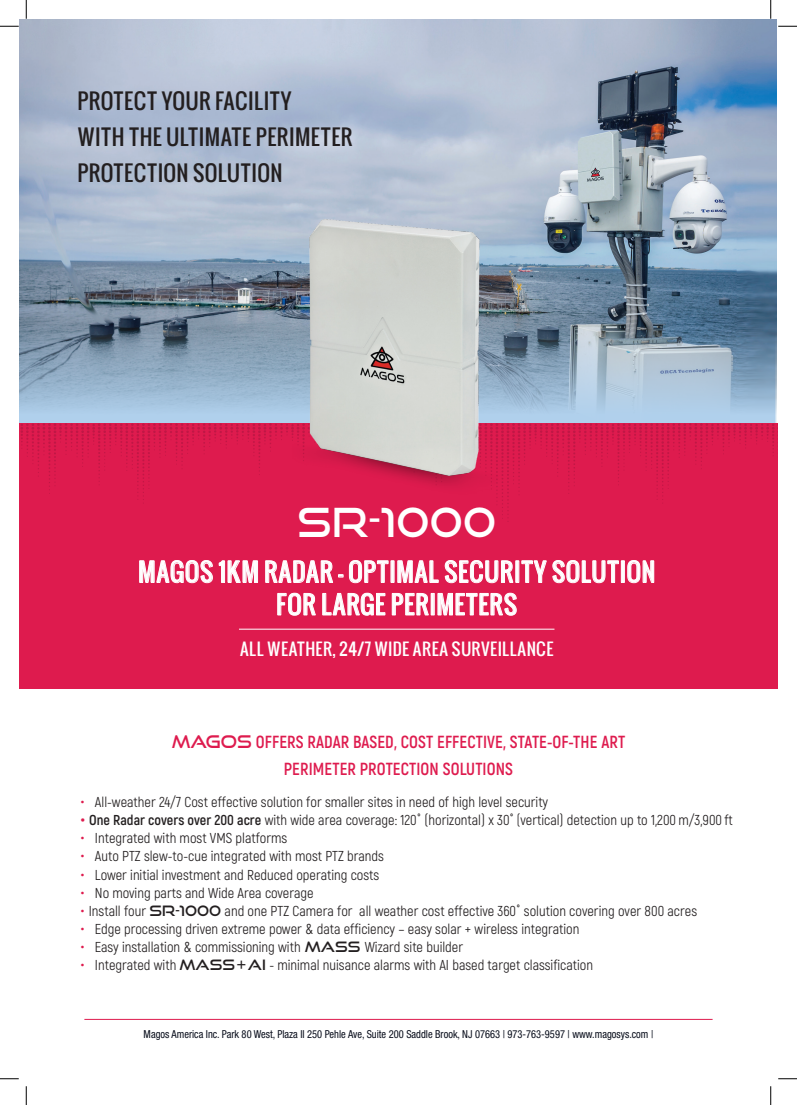
<style>
.page{position:relative;width:797px;height:1105px;background:#fff}
.page>*{position:absolute;margin:0;border:0;box-sizing:border-box;transform-origin:0 0}
.t1{font:40.12px "Good Times Rg";letter-spacing:.01em;color:#fff}
.t2{font:24.62px/32.5px "Oswald";letter-spacing:.02em;color:#fff;text-align:center}
.t3{font:21.25px/36.2px "Oswald";letter-spacing:.01em;color:#231f20}
.t4{font:700 17.5px/26.2px "Akrobat";letter-spacing:.01em;color:#de1b4e;text-align:center;scale:.96 1}
.t5{font:16.5px "Oswald";letter-spacing:.01em;color:#fff}
.t6{font:14.38px "Akrobat";color:#231f20}
.t7{font:condensed 11px "Helvetica Neue LT Pro";color:#080d1b;scale:.95 1}
.s1{font-family:"Good Times Rg";font-weight:400}
.s2{font-size:20px;color:#de1b4e}
.s3{font-weight:700;font-size:20px;color:#de1b4e}
.s4{font-weight:700}
.s5{font-family:"Neo Sans Pro"}
.s6{font-family:"Good Times Rg"}
</style>
<div class="page">
<img style="left:19px;top:19px;width:757px;height:404px">
<div style="left:19px;top:423px;width:758px;height:266px;background:#de1b4e"></div>
<svg style="left:20px;top:423px;width:758px;height:99px"></svg>
<svg style="left:139px;top:560px;width:74px;height:23px"></svg>
<svg style="left:219px;top:561px;width:39px;height:22px"></svg>
<svg style="left:265px;top:561px;width:78px;height:22px"></svg>
<svg style="left:349px;top:560px;width:39px;height:23px"></svg>
<svg style="left:397px;top:561px;width:41px;height:22px"></svg>
<svg style="left:445px;top:560px;width:68px;height:23px"></svg>
<svg style="left:521px;top:561px;width:25px;height:22px"></svg>
<svg style="left:552px;top:560px;width:66px;height:23px"></svg>
<div style="left:621px;top:561px;width:3px;height:22px;border:1px solid #fff"></div>
<svg style="left:627px;top:560px;width:27px;height:23px"></svg>
<svg style="left:277px;top:593px;width:39px;height:22px"></svg>
<svg style="left:322px;top:593px;width:63px;height:22px"></svg>
<svg style="left:392px;top:593px;width:37px;height:22px"></svg>
<svg style="left:437px;top:593px;width:79px;height:22px"></svg>
<hr style="left:239px;top:629px;width:315px;height:1px;background:#fff">
<hr style="left:84px;top:1019px;width:628px;height:1px;background:#de1b4e">
<img style="left:292px;top:200px;width:208px;height:301px">
<svg style="left:0;top:25px;width:19px;height:2px"></svg>
<svg style="left:778px;top:25px;width:19px;height:2px"></svg>
<svg style="left:0;top:1078px;width:19px;height:1px"></svg>
<svg style="left:778px;top:1078px;width:19px;height:1px"></svg>
<svg style="left:25px;top:0;width:2px;height:19px"></svg>
<svg style="left:25px;top:1086px;width:2px;height:19px"></svg>
<svg style="left:770px;top:0;width:1px;height:19px"></svg>
<svg style="left:770px;top:1086px;width:1px;height:19px"></svg>
<h3 class="t3" style="left:77px;top:82px;width:277px">PROTECT YOUR FACILITY<br>WITH THE ULTIMATE PERIMETER<br>PROTECTION SOLUTION</h3>
<h1 class="t1" style="left:297px;top:498px;width:201px">SR-1000</h1>
<h2 class="t2" style="left:138px;top:555px;width:519px">MAGOS 1KM RADAR – OPTIMAL SECURITY SOLUTION<br>FOR LARGE PERIMETERS</h2>
<p class="t5" style="left:240px;top:636px;width:315px">ALL WEATHER, 24/7 WIDE AREA SURVEILLANCE</p>
<p class="t4" style="left:172px;top:729px;width:474px"><span class="s1">MAGOS</span> OFFERS RADAR BASED, COST EFFECTIVE, STATE-OF-THE ART<br>PERIMETER PROTECTION SOLUTIONS</p>
<p class="t6" style="left:81px;top:793px;width:469px"><span class="s2">•</span> All-weather 24/7 Cost effective solution for smaller sites in need of high level security</p>
<p class="t6" style="left:81px;top:811px;width:653px"><span class="s3">•</span> <span class="s4">One Radar covers over 200 acre</span> with wide area coverage: 120<span class="s5">˚</span> (horizontal) x 30<span class="s5">˚</span> (vertical) detection up to 1,200 m/3,900 ft</p>
<p class="t6" style="left:81px;top:830px;width:208px"><span class="s2">•</span> Integrated with most VMS platforms</p>
<p class="t6" style="left:81px;top:848px;width:305px"><span class="s2">•</span> Auto PTZ slew-to-cue integrated with most PTZ brands</p>
<p class="t6" style="left:81px;top:866px;width:300px"><span class="s2">•</span> Lower initial investment and Reduced operating costs</p>
<p class="t6" style="left:81px;top:884px;width:234px"><span class="s2">•</span> No moving parts and Wide Area coverage</p>
<p class="t6" style="left:81px;top:902px;width:618px"><span class="s2">•</span> Install four <span class="s6">SR-1000</span> and one PTZ Camera for all weather cost effective 360<span class="s5">˚</span> solution covering over 800 acres</p>
<p class="t6" style="left:81px;top:920px;width:500px"><span class="s2">•</span> Edge processing driven extreme power &amp; data efficiency – easy solar + wireless integration</p>
<p class="t6" style="left:81px;top:938px;width:384px"><span class="s2">•</span> Easy installation &amp; commissioning with <span class="s6">MASS</span> Wizard site builder</p>
<p class="t6" style="left:81px;top:956px;width:514px"><span class="s2">•</span> Integrated with <span class="s6">MASS+AI</span> - minimal nuisance alarms with AI based target classification</p>
<p class="t7" style="left:144px;top:1028px;width:538px">Magos America Inc. Park 80 West, Plaza II 250 Pehle Ave, Suite 200 Saddle Brook, NJ 07663 | 973-763-9597 | www.magosys.com |</p>
</div>
